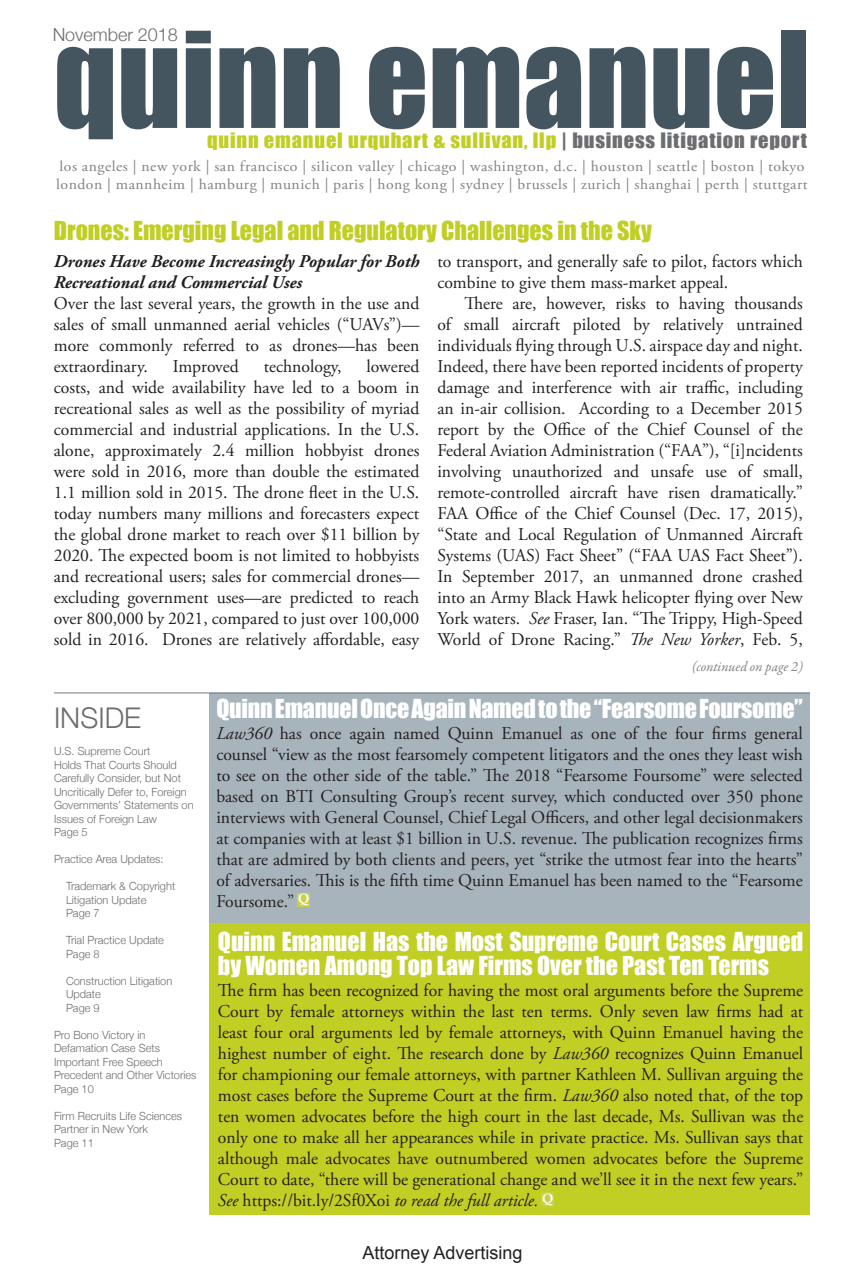
<style>
.page{position:relative;width:864px;height:1269px;background:#fff}
.page>*{position:absolute;margin:0;border:0;box-sizing:border-box;transform-origin:0 0}
.t1{font:123px "Impact";color:#45555f}
.QE_-_Table_of_Conten{font:300 28.5px "Helvetica Neue";color:#6c6d70}
.QE_-_Main_Article_St{font:24px/24px "Impact";color:#fff}
.QE_-_Main_Article_St-2{font:24px "Impact";color:#c1ce23}
.t2{font:19.5px "Impact";letter-spacing:.04em;color:#c1ce23;scale:1.05 1}
.QE_-_Main_Article_St-3{font:18px/21px "Adobe Garamond Pro";color:#231f20;text-align:justify}
.QE_-_Main_Article_St-4{font:italic 700 18px/21px "Adobe Garamond Pro";color:#231f20}
.t3{font:18px "Arial";color:#231f20}
.QE_-_Table_of_Conten-2{font:300 18px "Helvetica Neue";letter-spacing:-.005em;color:#6c6d70}
.QE_-_Main_Article_St-5{font:15px "Adobe Garamond Pro";letter-spacing:.03em;color:#808285;scale:1.05 1}
.t4{font:italic 14.1px "Garamond Premr Pro";letter-spacing:-.005em;color:#808285}
.t5{font:700 13.5px "Palatino Linotype";color:#fff}
.QE_-_Table_of_Conten-3{font:300 11.25px/13.5px "Helvetica Neue";color:#6c6d70}
.s1{color:#6c6d70}
.s2{font-style:italic}
</style>
<div class="page">
<div style="left:210px;top:923px;width:600px;height:292px;background:#c1ce23"></div>
<div style="left:210px;top:693px;width:600px;height:230px;background:#a8b4bc"></div>
<hr style="left:54px;top:693px;width:756px;height:1px;background:#45555f">
<div style="left:297px;top:893px;width:13px;height:13px;background:#c9d247"></div>
<div style="left:542px;top:1193px;width:12px;height:13px;background:#c9d247"></div>
<p class="QE_-_Table_of_Conten-2" style="left:53px;top:23px;width:127px">November 2018</p>
<p class="t1" style="left:54px;top:-16px;width:758px">quinn emanuel</p>
<p class="t2" style="left:207px;top:125px;width:573px">quinn emanuel urquhart &amp; sullivan, llp <span class="s1">| business litigation report</span></p>
<p class="QE_-_Main_Article_St-5" style="left:60px;top:157px;width:711px">los angeles | new york | san francisco | silicon valley | chicago | washington, d.c. | houston | seattle | boston | tokyo</p>
<p class="QE_-_Main_Article_St-5" style="left:56px;top:175px;width:717px">london | mannheim | hamburg | munich | paris | hong kong | sydney | brussels | zurich | shanghai | perth | stuttgart</p>
<p class="QE_-_Main_Article_St-2" style="left:54px;top:212px;width:599px">Drones: Emerging Legal and Regulatory Challenges in the Sky</p>
<p class="QE_-_Main_Article_St-4" style="left:54px;top:251px;width:367px">Drones Have Become Increasingly Popular for Both<br>Recreational and Commercial Uses</p>
<p class="QE_-_Main_Article_St-3" style="left:54px;top:294px;width:367px">Over the last several years, the growth in the use and sales of small unmanned aerial vehicles (“UAVs”)— more commonly referred to as drones—has been extraordinary.</p>
<p class="QE_-_Main_Article_St-3" style="left:437px;top:252px;width:367px">to transport, and generally safe to pilot, factors which combine to give them mass-market appeal.</p>
<p class="QE_-_Main_Article_St-3" style="left:437px;top:294px;width:367px;text-indent:27px">There are, however, risks to having thousands of small aircraft piloted by relatively untrained individuals flying through U.S. airspace day and night.<br>Indeed, there have been reported incidents of property damage and interference with air traffic, including an in-air collision. According to a December 2015 report by the Office of the Chief Counsel of the Federal Aviation Administration (“FAA”), “[i]ncidents involving unauthorized and unsafe use of small, remote-controlled aircraft have risen dramatically.” FAA Office of the Chief Counsel (Dec. 17, 2015), “State and Local Regulation of Unmanned Aircraft Systems (UAS) Fact Sheet” (“FAA UAS Fact Sheet”).<br>In September 2017, an unmanned drone crashed into an Army Black Hawk helicopter flying over New York waters. <span class="s2">See</span> Fraser, Ian. “The Trippy, High-Speed World of Drone Racing.” <span class="s2">The New Yorker</span>, Feb. 5,</p>
<p class="QE_-_Main_Article_St-3" style="left:54px;top:357px;width:367px;text-indent:313px">lowered costs, and wide availability have led to a boom in recreational sales as well as the possibility of myriad commercial and industrial applications. In the U.S. alone, approximately 2.4 million hobbyist drones were sold in 2016, more than double the estimated 1.1 million sold in 2015. The drone fleet in the U.S. today numbers many millions and forecasters expect the global drone market to reach over $11 billion by 2020. The expected boom is not limited to hobbyists and recreational users; sales for commercial drones— excluding government uses—are predicted to reach over 800,000 by 2021, compared to just over 100,000 sold in 2016. Drones are relatively affordable, easy</p>
<p class="QE_-_Main_Article_St-3" style="left:173px;top:357px;width:68px">Improved</p>
<p class="QE_-_Main_Article_St-3" style="left:264px;top:357px;width:79px">technology,</p>
<p class="QE_-_Table_of_Conten" style="left:54px;top:700px;width:89px">INSIDE</p>
<p class="QE_-_Table_of_Conten-3" style="left:54px;top:744px;width:141px">U.S. Supreme Court<br>Holds That Courts Should<br>Carefully Consider, but Not<br>Uncritically Defer to, Foreign<br>Governments’ Statements on<br>Issues of Foreign Law</p>
<p class="QE_-_Table_of_Conten-3" style="left:54px;top:825px;width:35px">Page 5</p>
<p class="QE_-_Table_of_Conten-3" style="left:54px;top:852px;width:111px">Practice Area Updates:</p>
<p class="QE_-_Table_of_Conten-3" style="left:66px;top:879px;width:111px">Trademark &amp; Copyright<br>Litigation Update</p>
<p class="QE_-_Table_of_Conten-3" style="left:66px;top:906px;width:35px">Page 7</p>
<p class="QE_-_Table_of_Conten-3" style="left:66px;top:933px;width:100px">Trial Practice Update</p>
<p class="QE_-_Table_of_Conten-3" style="left:66px;top:947px;width:35px">Page 8</p>
<p class="QE_-_Table_of_Conten-3" style="left:66px;top:974px;width:108px">Construction Litigation<br>Update</p>
<p class="QE_-_Table_of_Conten-3" style="left:66px;top:1001px;width:35px">Page 9</p>
<p class="QE_-_Table_of_Conten-3" style="left:54px;top:1028px;width:144px">Pro Bono Victory in<br>Defamation Case Sets<br>Important Free Speech<br>Precedent and Other Victories</p>
<p class="QE_-_Table_of_Conten-3" style="left:54px;top:1082px;width:41px">Page 10</p>
<p class="QE_-_Table_of_Conten-3" style="left:54px;top:1109px;width:130px">Firm Recruits Life Sciences<br>Partner in New York</p>
<p class="QE_-_Table_of_Conten-3" style="left:54px;top:1136px;width:41px">Page 11</p>
<p class="t4" style="left:692px;top:658px;width:113px">(continued on page 2)</p>
<p class="QE_-_Main_Article_St" style="left:216px;top:696px;width:588px">Quinn Emanuel Once Again Named to the “Fearsome Foursome”</p>
<p class="QE_-_Main_Article_St-3" style="left:216px;top:723px;width:588px"><span class="s2">Law360</span> has once again named Quinn Emanuel as one of the four firms general counsel “view as the most fearsomely competent litigators and the ones they least wish to see on the other side of the table.” The 2018 “Fearsome Foursome” were selected based on BTI Consulting Group’s recent survey, which conducted over 350 phone interviews with General Counsel, Chief Legal Officers, and other legal decisionmakers at companies with at least $1 billion in U.S. revenue. The publication recognizes firms that are admired by both clients and peers, yet “strike the utmost fear into the hearts” of adversaries. This is the fifth time Quinn Emanuel has been named to the “Fearsome Foursome.”</p>
<p class="t5" style="left:298px;top:889px;width:13px">Q</p>
<p class="QE_-_Main_Article_St" style="left:218px;top:929px;width:587px">Quinn Emanuel Has the Most Supreme Court Cases Argued by Women Among Top Law Firms Over the Past Ten Terms</p>
<p class="QE_-_Main_Article_St-3" style="left:218px;top:981px;width:587px">The firm has been recognized for having the most oral arguments before the Supreme Court by female attorneys within the last ten terms. Only seven law firms had at least four oral arguments led by female attorneys, with Quinn Emanuel having the highest number of eight. The research done by <span class="s2">Law360</span> recognizes Quinn Emanuel for championing our female attorneys, with partner Kathleen M. Sullivan arguing the most cases before the Supreme Court at the firm. <span class="s2">Law360</span> also noted that, of the top ten women advocates before the high court in the last decade, Ms. Sullivan was the only one to make all her appearances while in private practice. Ms. Sullivan says that although male advocates have outnumbered women advocates before the Supreme Court to date, “there will be generational change and we’ll see it in the next few years.” <span class="s2">See</span> https://bit.ly/2Sf0Xoi <span class="s2">to read the full article.</span></p>
<p class="t5" style="left:542px;top:1189px;width:13px">Q</p>
<p class="t3" style="left:362px;top:1241px;width:162px">Attorney Advertising</p>
</div>
